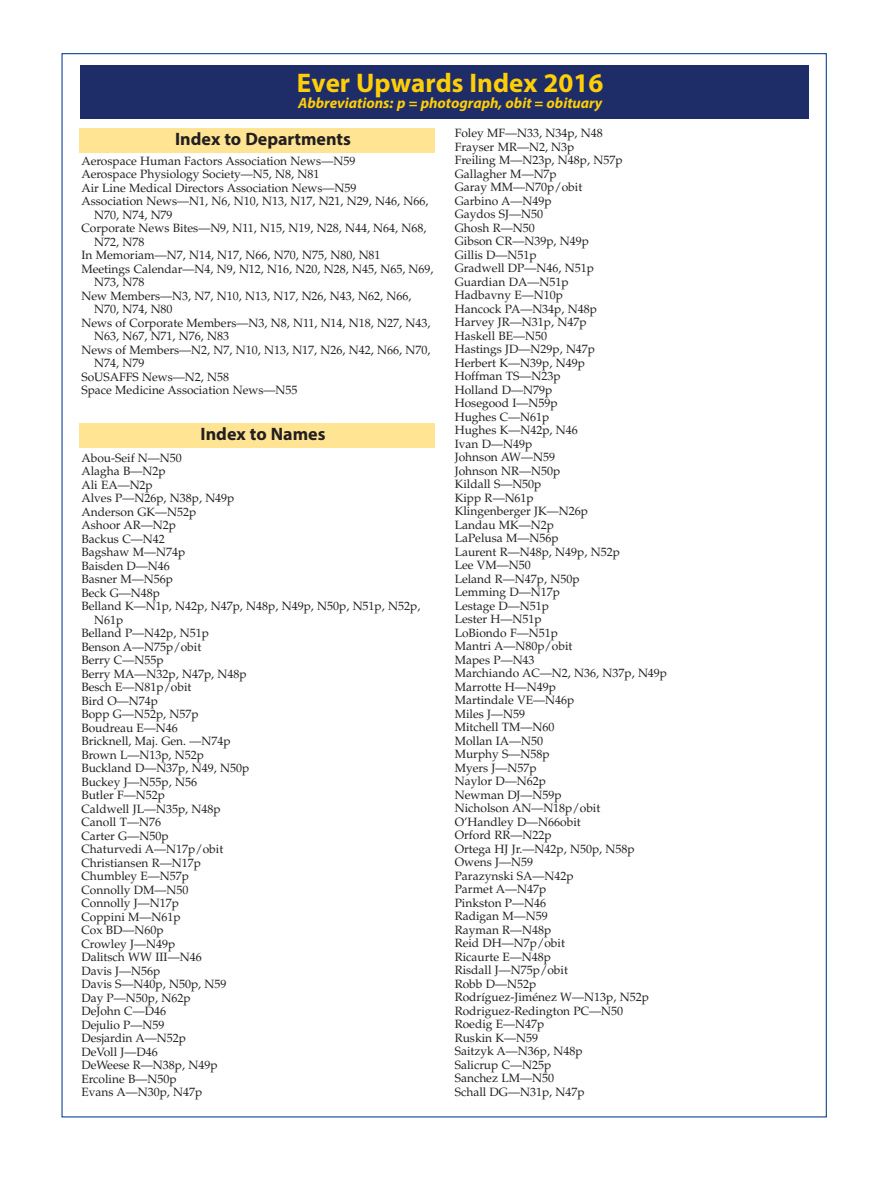
<style>
.page{position:relative;width:891px;height:1188px;background:#fff}
.page>*{position:absolute;margin:0;border:0;box-sizing:border-box;transform-origin:0 0}
.t1{font:700 27px "Myriad Pro";color:#fece08}
.t2{font:700 18px "Myriad Pro";color:#231f20}
.t3{font:italic 700 15px "Myriad Pro";color:#fece08}
.t4{font:12px/13.5px "Palatino";color:#231f20}
</style>
<div class="page">
<div style="left:80px;top:65px;width:728px;height:53px;background:#1e2d68"></div>
<div style="left:79px;top:129px;width:356px;height:24px;background:#ffe493"></div>
<div style="left:79px;top:423px;width:356px;height:25px;background:#ffe493"></div>
<h1 class="t1" style="left:297px;top:73px;width:308px">Ever Upwards Index 2016</h1>
<p class="t3" style="left:298px;top:98px;width:306px">Abbreviations: p = photograph, obit = obituary</p>
<h2 class="t2" style="left:175px;top:133px;width:177px">Index to Departments</h2>
<p class="t4" style="left:455px;top:128px;width:214px">Foley MF—N33, N34p, N48<br>Frayser MR—N2, N3p<br>Freiling M—N23p, N48p, N57p<br>Gallagher M—N7p<br>Garay MM—N70p/obit<br>Garbino A—N49p<br>Gaydos SJ—N50<br>Ghosh R—N50<br>Gibson CR—N39p, N49p<br>Gillis D—N51p<br>Gradwell DP—N46, N51p<br>Guardian DA—N51p<br>Hadbavny E—N10p<br>Hancock PA—N34p, N48p<br>Harvey JR—N31p, N47p<br>Haskell BE—N50<br>Hastings JD—N29p, N47p<br>Herbert K—N39p, N49p<br>Hoffman TS—N23p<br>Holland D—N79p<br>Hosegood I—N59p<br>Hughes C—N61p<br>Hughes K—N42p, N46<br>Ivan D—N49p<br>Johnson AW—N59<br>Johnson NR—N50p<br>Kildall S—N50p<br>Kipp R—N61p<br>Klingenberger JK—N26p<br>Landau MK—N2p<br>LaPelusa M—N56p<br>Laurent R—N48p, N49p, N52p<br>Lee VM—N50<br>Leland R—N47p, N50p<br>Lemming D—N17p<br>Lestage D—N51p<br>Lester H—N51p<br>LoBiondo F—N51p<br>Mantri A—N80p/obit<br>Mapes P—N43<br>Marchiando AC—N2, N36, N37p, N49p<br>Marrotte H—N49p<br>Martindale VE—N46p<br>Miles J—N59<br>Mitchell TM—N60<br>Mollan IA—N50<br>Murphy S—N58p<br>Myers J—N57p<br>Naylor D—N62p<br>Newman DJ—N59p<br>Nicholson AN—N18p/obit<br>O’Handley D—N66obit<br>Orford RR—N22p<br>Ortega HJ Jr.—N42p, N50p, N58p<br>Owens J—N59<br>Parazynski SA—N42p<br>Parmet A—N47p<br>Pinkston P—N46<br>Radigan M—N59<br>Rayman R—N48p<br>Reid DH—N7p/obit<br>Ricaurte E—N48p<br>Risdall J—N75p/obit<br>Robb D—N52p<br>Rodríguez-Jiménez W—N13p, N52p<br>Rodriguez-Redington PC—N50<br>Roedig E—N47p<br>Ruskin K—N59<br>Saitzyk A—N36p, N48p<br>Salicrup C—N25p<br>Sanchez LM—N50<br>Schall DG—N31p, N47p</p>
<p class="t4" style="left:81px;top:155px;width:275px">Aerospace Human Factors Association News—N59</p>
<p class="t4" style="left:81px;top:169px;width:240px">Aerospace Physiology Society—N5, N8, N81</p>
<p class="t4" style="left:81px;top:182px;width:277px">Air Line Medical Directors Association News—N59</p>
<p class="t4" style="left:81px;top:196px;width:349px">Association News—N1, N6, N10, N13, N17, N21, N29, N46, N66,</p>
<p class="t4" style="left:94px;top:209px;width:80px">N70, N74, N79</p>
<p class="t4" style="left:81px;top:223px;width:347px">Corporate News Bites—N9, N11, N15, N19, N28, N44, N64, N68,</p>
<p class="t4" style="left:94px;top:236px;width:52px">N72, N78</p>
<p class="t4" style="left:81px;top:250px;width:301px">In Memoriam—N7, N14, N17, N66, N70, N75, N80, N81</p>
<p class="t4" style="left:81px;top:263px;width:354px">Meetings Calendar—N4, N9, N12, N16, N20, N28, N45, N65, N69,</p>
<p class="t4" style="left:94px;top:277px;width:52px">N73, N78</p>
<p class="t4" style="left:81px;top:290px;width:332px">New Members—N3, N7, N10, N13, N17, N26, N43, N62, N66,</p>
<p class="t4" style="left:94px;top:304px;width:80px">N70, N74, N80</p>
<p class="t4" style="left:81px;top:317px;width:351px">News of Corporate Members—N3, N8, N11, N14, N18, N27, N43,</p>
<p class="t4" style="left:94px;top:331px;width:137px">N63, N67, N71, N76, N83</p>
<p class="t4" style="left:81px;top:344px;width:351px">News of Members—N2, N7, N10, N13, N17, N26, N42, N66, N70,</p>
<p class="t4" style="left:94px;top:358px;width:52px">N74, N79</p>
<p class="t4" style="left:81px;top:371px;width:149px">SoUSAFFS News—N2, N58</p>
<p class="t4" style="left:81px;top:385px;width:218px">Space Medicine Association News—N55</p>
<h2 class="t2" style="left:201px;top:427px;width:126px">Index to Names</h2>
<p class="t4" style="left:81px;top:452px;width:102px">Abou-Seif N—N50</p>
<p class="t4" style="left:81px;top:466px;width:86px">Alagha B—N2p</p>
<p class="t4" style="left:81px;top:479px;width:73px">Ali EA—N2p</p>
<p class="t4" style="left:81px;top:493px;width:155px">Alves P—N26p, N38p, N49p</p>
<p class="t4" style="left:81px;top:506px;width:117px">Anderson GK—N52p</p>
<p class="t4" style="left:81px;top:520px;width:96px">Ashoor AR—N2p</p>
<p class="t4" style="left:81px;top:533px;width:85px">Backus C—N42</p>
<p class="t4" style="left:81px;top:547px;width:105px">Bagshaw M—N74p</p>
<p class="t4" style="left:81px;top:560px;width:90px">Baisden D—N46</p>
<p class="t4" style="left:81px;top:574px;width:93px">Basner M—N56p</p>
<p class="t4" style="left:81px;top:587px;width:80px">Beck G—N48p</p>
<p class="t4" style="left:81px;top:601px;width:340px">Belland K—N1p, N42p, N47p, N48p, N49p, N50p, N51p, N52p,</p>
<p class="t4" style="left:94px;top:614px;width:31px">N61p</p>
<p class="t4" style="left:81px;top:628px;width:129px">Belland P—N42p, N51p</p>
<p class="t4" style="left:81px;top:641px;width:121px">Benson A—N75p/obit</p>
<p class="t4" style="left:81px;top:655px;width:84px">Berry C—N55p</p>
<p class="t4" style="left:81px;top:668px;width:167px">Berry MA—N32p, N47p, N48p</p>
<p class="t4" style="left:81px;top:682px;width:112px">Besch E—N81p/obit</p>
<p class="t4" style="left:81px;top:695px;width:78px">Bird O—N74p</p>
<p class="t4" style="left:81px;top:709px;width:119px">Bopp G—N52p, N57p</p>
<p class="t4" style="left:81px;top:722px;width:98px">Boudreau E—N46</p>
<p class="t4" style="left:81px;top:736px;width:151px">Bricknell, Maj. Gen. —N74p</p>
<p class="t4" style="left:81px;top:749px;width:124px">Brown L—N13p, N52p</p>
<p class="t4" style="left:81px;top:763px;width:169px">Buckland D—N37p, N49, N50p</p>
<p class="t4" style="left:81px;top:776px;width:117px">Buckey J—N55p, N56</p>
<p class="t4" style="left:81px;top:790px;width:85px">Butler F—N52p</p>
<p class="t4" style="left:81px;top:803px;width:141px">Caldwell JL—N35p, N48p</p>
<p class="t4" style="left:81px;top:817px;width:81px">Canoll T—N76</p>
<p class="t4" style="left:81px;top:830px;width:89px">Carter G—N50p</p>
<p class="t4" style="left:81px;top:844px;width:143px">Chaturvedi A—N17p/obit</p>
<p class="t4" style="left:81px;top:857px;width:121px">Christiansen R—N17p</p>
<p class="t4" style="left:81px;top:871px;width:109px">Chumbley E—N57p</p>
<p class="t4" style="left:81px;top:884px;width:109px">Connolly DM—N50</p>
<p class="t4" style="left:81px;top:898px;width:99px">Connolly J—N17p</p>
<p class="t4" style="left:81px;top:911px;width:101px">Coppini M—N61p</p>
<p class="t4" style="left:81px;top:925px;width:84px">Cox BD—N60p</p>
<p class="t4" style="left:81px;top:938px;width:95px">Crowley J—N49p</p>
<p class="t4" style="left:81px;top:952px;width:122px">Dalitsch WW III—N46</p>
<p class="t4" style="left:81px;top:965px;width:81px">Davis J—N56p</p>
<p class="t4" style="left:81px;top:979px;width:147px">Davis S—N40p, N50p, N59</p>
<p class="t4" style="left:81px;top:992px;width:111px">Day P—N50p, N62p</p>
<p class="t4" style="left:81px;top:1006px;width:86px">DeJohn C—D46</p>
<p class="t4" style="left:81px;top:1019px;width:85px">Dejulio P—N59</p>
<p class="t4" style="left:81px;top:1033px;width:106px">Desjardin A—N52p</p>
<p class="t4" style="left:81px;top:1046px;width:78px">DeVoll J—D46</p>
<p class="t4" style="left:81px;top:1060px;width:138px">DeWeese R—N38p, N49p</p>
<p class="t4" style="left:81px;top:1073px;width:97px">Ercoline B—N50p</p>
<p class="t4" style="left:81px;top:1087px;width:123px">Evans A—N30p, N47p</p>
</div>
